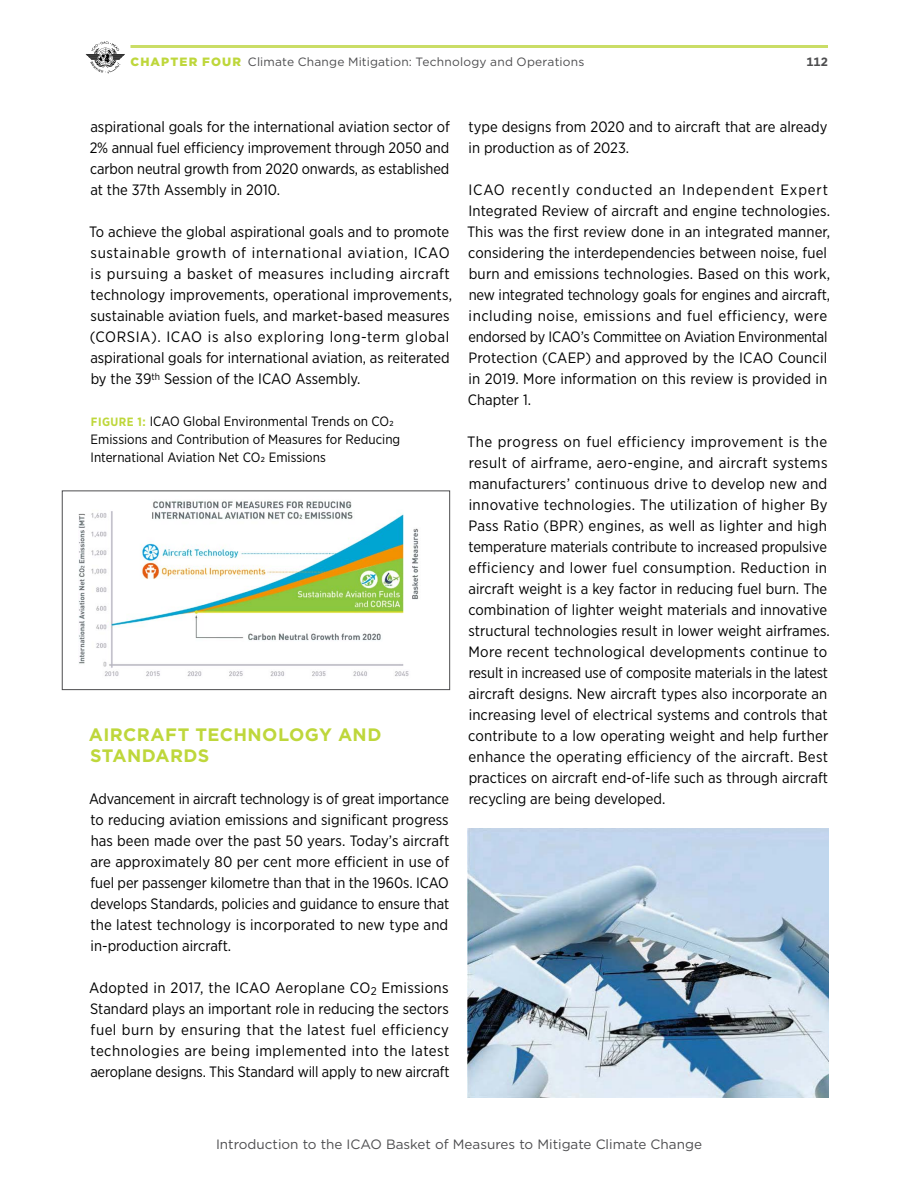
<style>
.page{position:relative;width:918px;height:1188px;background:#fff}
.page>*{position:absolute;margin:0;border:0;box-sizing:border-box;transform-origin:0 0}
.t1{font:700 18px/21px "Gotham";letter-spacing:.02em;color:#bed73b}
.t2{font:15px/21px "Gotham Narrow";letter-spacing:.005em;color:#000}
.t3{font:13.5px/18px "Gotham Narrow";color:#000}
.t4{font:13.5px "Gotham";color:#4d4d4f}
.t5{font:12px "Gotham";letter-spacing:.015em;color:#4d4d4f}
.t6{font:700 12px "Gotham";color:#4d4d4f}
.s1{font-weight:900;color:#bed73b}
.s2{font-weight:700;font-size:12px;color:#bed73b}
</style>
<div class="page">
<svg style="left:86px;top:41px;width:39px;height:33px"></svg>
<hr style="left:130px;top:45px;width:698px;height:3px;background:#cadd66">
<img style="left:78px;top:501px;width:341px;height:175px">
<div style="left:62px;top:490px;width:388px;height:200px;border:1px solid #4d4d4f"></div>
<img style="left:467px;top:828px;width:362px;height:270px">
<p class="t5" style="left:130px;top:54px;width:455px"><span class="s1">CHAPTER FOUR</span> Climate Change Mitigation: Technology and Operations</p>
<p class="t6" style="left:806px;top:54px;width:23px">112</p>
<p class="t2" style="left:90px;top:116px;width:362px;text-align:justify">aspirational goals for the international aviation sector of 2% annual fuel efficiency improvement through 2050 and carbon neutral growth from 2020 onwards, as established at the 37th Assembly in 2010.</p>
<p class="t2" style="left:89px;top:221px;width:365px">To achieve the global aspirational goals and to promote sustainable growth of international aviation, ICAO is pursuing a basket of measures including aircraft technology improvements, operational improvements, sustainable aviation fuels, and market-based measures (CORSIA). ICAO is also exploring long-term global aspirational goals for international aviation, as reiterated by the 39<sup>th</sup> Session of the ICAO Assembly.</p>
<p class="t3" style="left:91px;top:412px;width:311px"><span class="s2">FIGURE 1:</span> ICAO Global Environmental Trends on CO2<br>Emissions and Contribution of Measures for Reducing<br>International Aviation Net CO2 Emissions</p>
<p class="t1" style="left:89px;top:724px;width:294px">AIRCRAFT TECHNOLOGY AND<br>STANDARDS</p>
<p class="t2" style="left:89px;top:788px;width:362px;text-align:justify">Advancement in aircraft technology is of great importance to reducing aviation emissions and significant progress has been made over the past 50 years. Today’s aircraft are approximately 80 per cent more efficient in use of fuel per passenger kilometre than that in the 1960s. ICAO develops Standards, policies and guidance to ensure that the latest technology is incorporated to new type and in-production aircraft.</p>
<p class="t2" style="left:89px;top:977px;width:362px;text-align:justify">Adopted in 2017, the ICAO Aeroplane CO<sub>2</sub> Emissions Standard plays an important role in reducing the sectors fuel burn by ensuring that the latest fuel efficiency technologies are being implemented into the latest aeroplane designs. This Standard will apply to new aircraft</p>
<p class="t2" style="left:468px;top:116px;width:361px">type designs from 2020 and to aircraft that are already in production as of 2023.</p>
<p class="t2" style="left:467px;top:179px;width:365px">ICAO recently conducted an Independent Expert Integrated Review of aircraft and engine technologies.<br>This was the first review done in an integrated manner, considering the interdependencies between noise, fuel burn and emissions technologies. Based on this work, new integrated technology goals for engines and aircraft, including noise, emissions and fuel efficiency, were endorsed by ICAO’s Committee on Aviation Environmental Protection (CAEP) and approved by the ICAO Council in 2019. More information on this review is provided in Chapter 1.</p>
<p class="t2" style="left:467px;top:431px;width:364px">The progress on fuel efficiency improvement is the result of airframe, aero-engine, and aircraft systems manufacturers’ continuous drive to develop new and innovative technologies. The utilization of higher By Pass Ratio (BPR) engines, as well as lighter and high temperature materials contribute to increased propulsive efficiency and lower fuel consumption. Reduction in aircraft weight is a key factor in reducing fuel burn. The combination of lighter weight materials and innovative structural technologies result in lower weight airframes.<br>More recent technological developments continue to result in increased use of composite materials in the latest aircraft designs. New aircraft types also incorporate an increasing level of electrical systems and controls that contribute to a low operating weight and help further enhance the operating efficiency of the aircraft. Best practices on aircraft end-of-life such as through aircraft recycling are being developed.</p>
<p class="t4" style="left:216px;top:1136px;width:487px">Introduction to the ICAO Basket of Measures to Mitigate Climate Change</p>
</div>
